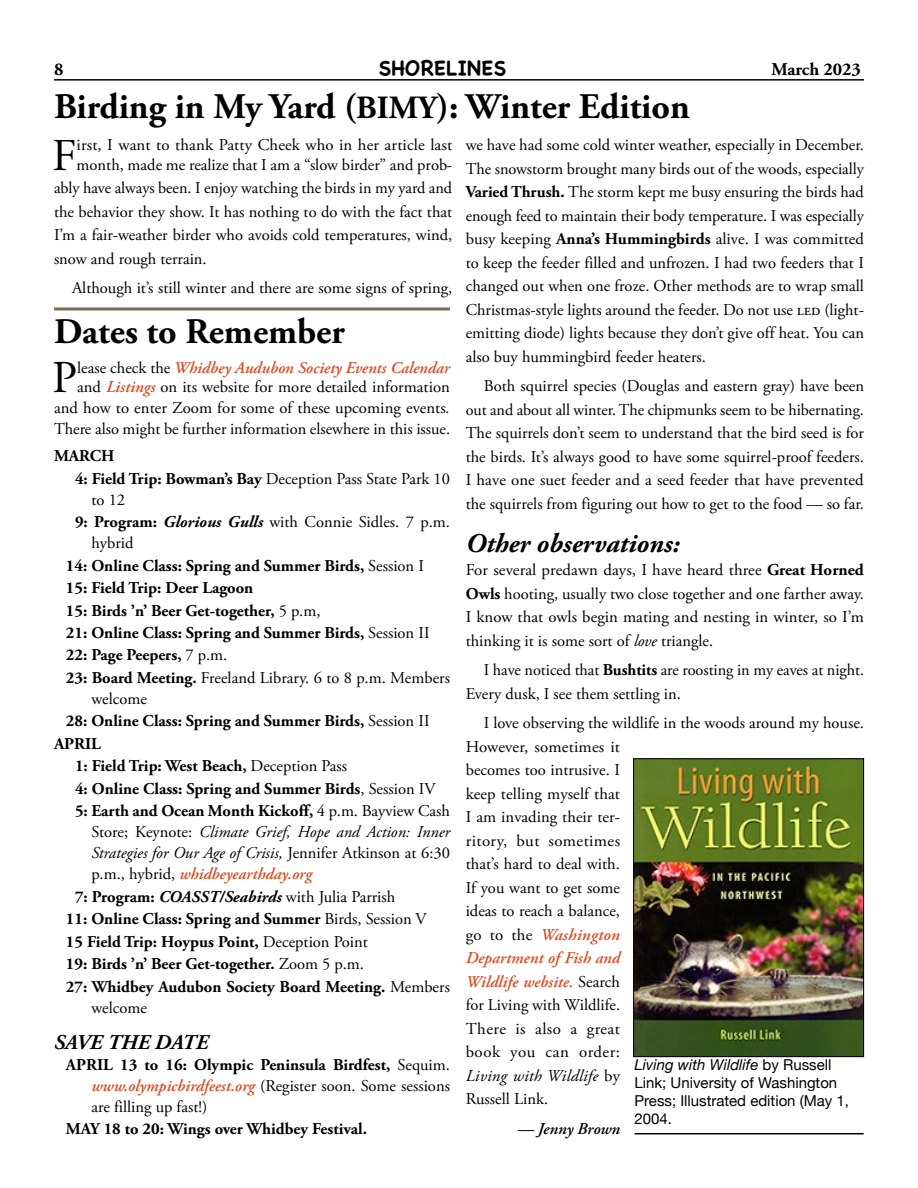
<style>
.page{position:relative;width:918px;height:1188px;background:#fff}
.page>*{position:absolute;margin:0;border:0;box-sizing:border-box;transform-origin:0 0}
.body_text_first{font:45.45px "Adobe Garamond Pro";color:#000}
.Heading{font:700 36px "Adobe Garamond Pro";color:#000}
.eHeading-lineAbove{font:700 36px "Adobe Garamond Pro";color:#000}
.Subhead{font:italic 700 27px "Adobe Garamond Pro";color:#000}
.Subhead-2{font:italic 700 21px "Adobe Garamond Pro";color:#000}
.t1{font:700 21px "Chalkboard SE";color:#000}
.t2{font:700 18px "Adobe Garamond Pro";color:#000}
.body_text{font:16.5px/23.5px "Adobe Garamond Pro";color:#000;text-align:justify}
.body_text_first-2{font:16.5px/23.5px "Adobe Garamond Pro";color:#000}
.Calendar-2_digit{font:700 16.5px/21px "Adobe Garamond Pro";color:#000}
.Calendar_single_digi{font:16.5px/21px "Adobe Garamond Pro";color:#000}
.Calendar-2_digit-2{font:16.5px/21px "Adobe Garamond Pro";color:#000}
.Calendar_single_digi-2{font:700 16.5px "Adobe Garamond Pro";color:#000}
.author{font:italic 600 16.5px "Adobe Garamond Pro";letter-spacing:-.005em;color:#000}
.t3{font:15px/18px "Helvetica Neue";color:#000}
.s1{font-family:"Adobe Garamond Pro Bold SC900";font-weight:400;font-size:32.4px}
.s2{font-weight:700}
.s3{font-style:italic}
.s4{font-weight:600;font-style:italic;color:#da4b22}
.s5{font-weight:700;font-style:italic}
.s6{font-weight:400}
</style>
<div class="page">
<hr style="left:54px;top:79px;width:810px;height:2px;background:#000">
<img style="left:635px;top:760px;width:227px;height:295px">
<div style="left:633px;top:758px;width:231px;height:299px;border:1px solid #000"></div>
<hr style="left:635px;top:1133px;width:229px;height:1px;background:#000">
<hr style="left:54px;top:308px;width:396px;height:2px;background:#7c6a55">
<p class="t2" style="left:54px;top:58px;width:11px">8</p>
<p class="t1" style="left:379px;top:55px;width:129px">SHORELINES</p>
<p class="t2" style="left:771px;top:58px;width:91px">March 2023</p>
<p class="Heading" style="left:54px;top:86px;width:637px">Birding in My Yard (<span class="s1">bimy</span>): Winter Edition</p>
<p class="body_text_first" style="left:52px;top:128px;width:26px">F</p>
<p class="body_text_first-2" style="left:77px;top:136px;width:377px;line-height:19.2px">irst, I want to thank Patty Cheek who in her article last month, made me realize that I am a “slow birder” and prob-</p>
<p class="body_text_first-2" style="left:54px;top:177px;width:400px;text-align:justify">ably have always been. I enjoy watching the birds in my yard and the behavior they show. It has nothing to do with the fact that I’m a fair-weather birder who avoids cold temperatures, wind, snow and rough terrain.</p>
<p class="body_text" style="left:72px;top:277px;width:382px">Although it’s still winter and there are some signs of spring,</p>
<p class="body_text" style="left:466px;top:134px;width:400px">we have had some cold winter weather, especially in December.<br>The snowstorm brought many birds out of the woods, especially <span class="s2">Varied Thrush.</span> The storm kept me busy ensuring the birds had enough feed to maintain their body temperature. I was especially busy keeping <span class="s2">Anna’s Hummingbirds</span> alive. I was committed to keep the feeder filled and unfrozen. I had two feeders that I changed out when one froze. Other methods are to wrap small Christmas-style lights around the feeder. Do not use led (light&shy;emitting diode) lights because they don’t give off heat. You can also buy hummingbird feeder heaters.</p>
<p class="body_text" style="left:466px;top:375px;width:400px;text-indent:18px">Both squirrel species (Douglas and eastern gray) have been out and about all winter. The chipmunks seem to be hibernating.<br>The squirrels don’t seem to understand that the bird seed is for the birds. It’s always good to have some squirrel-proof feeders.<br>I have one suet feeder and a seed feeder that have prevented the squirrels from figuring out how to get to the food — so far.</p>
<p class="Subhead" style="left:466px;top:527px;width:215px">Other observations:</p>
<p class="body_text" style="left:466px;top:559px;width:400px">For several predawn days, I have heard three <span class="s2">Great Horned Owls</span> hooting, usually two close together and one farther away.<br>I know that owls begin mating and nesting in winter, so I’m thinking it is some sort of <span class="s3">love</span> triangle.</p>
<p class="body_text" style="left:466px;top:659px;width:400px;text-indent:18px">I have noticed that <span class="s2">Bushtits</span> are roosting in my eaves at night.<br>Every dusk, I see them settling in.</p>
<p class="body_text" style="left:466px;top:712px;width:400px;text-align:left;text-indent:18px">I love observing the wildlife in the woods around my house.<br>However, sometimes it<br>becomes too intrusive. I<br>keep telling myself that<br>I am invading their ter-<br>ritory, but sometimes<br>that’s hard to deal with.<br>If you want to get some<br>ideas to reach a balance,<br>go to the <span class="s4">Washington<br>Department of Fish and<br>Wildlife website.</span> Search<br>for Living with Wildlife.<br>There is also a great<br>book you can order:<br><span class="s3">Living with Wildlife</span> by<br>Russell Link.</p>
<p class="author" style="left:517px;top:1119px;width:104px">— Jenny Brown</p>
<p class="eHeading-lineAbove" style="left:54px;top:311px;width:292px">Dates to Remember</p>
<p class="body_text_first" style="left:52px;top:350px;width:26px">P</p>
<p class="body_text_first-2" style="left:77px;top:359px;width:374px;line-height:19.2px">lease check the <span class="s4">Whidbey Audubon Society Events Calendar </span>and <span class="s4">Listings</span> on its website for more detailed information</p>
<p class="body_text_first-2" style="left:54px;top:398px;width:398px;line-height:21px">and how to enter Zoom for some of these upcoming events<span class="s3">.<br></span>There also might be further information elsewhere in this issue.</p>
<p class="Calendar_single_digi-2" style="left:54px;top:446px;width:62px">MARCH</p>
<p class="Calendar_single_digi" style="left:92px;top:468px;width:360px;text-indent:-16px"><span class="s2">4: Field Trip: Bowman’s Bay</span> Deception Pass State Park 10 to 12</p>
<p class="Calendar_single_digi" style="left:92px;top:512px;width:360px;text-indent:-16px"><span class="s2">9: Program:</span> <span class="s5">Glorious Gulls</span> with Connie Sidles. 7 p.m. hybrid</p>
<p class="Calendar-2_digit" style="left:66px;top:555px;width:360px">14: Online Class: Spring and Summer Birds, <span class="s6">Session I</span></p>
<p class="Calendar-2_digit" style="left:66px;top:578px;width:189px">15: Field Trip: Deer Lagoon</p>
<p class="Calendar-2_digit" style="left:66px;top:600px;width:256px">15: Birds ’n’ Beer Get-together, <span class="s6">5 p.m,</span></p>
<p class="Calendar-2_digit" style="left:66px;top:623px;width:365px">21: Online Class: Spring and Summer Birds, <span class="s6">Session II</span></p>
<p class="Calendar-2_digit" style="left:66px;top:645px;width:163px">22: Page Peepers, <span class="s6">7 p.m.</span></p>
<p class="Calendar-2_digit-2" style="left:92px;top:668px;width:360px;text-indent:-26px"><span class="s2">23: Board Meeting.</span> Freeland Library. 6 to 8 p.m. Members welcome</p>
<p class="Calendar-2_digit" style="left:66px;top:711px;width:365px">28: Online Class: Spring and Summer Birds, <span class="s6">Session II</span></p>
<p class="Calendar_single_digi-2" style="left:54px;top:734px;width:48px">APRIL</p>
<p class="Calendar_single_digi-2" style="left:75px;top:757px;width:274px">1: Field Trip: West Beach, <span class="s6">Deception Pass</span></p>
<p class="Calendar_single_digi-2" style="left:75px;top:779px;width:362px">4: Online Class: Spring and Summer Birds<span class="s6">, Session IV</span></p>
<p class="Calendar_single_digi" style="left:92px;top:801px;width:360px;text-align:justify;text-indent:-16px"><span class="s2">5: Earth and Ocean Month Kickoff,</span> 4 p.m. Bayview Cash Store; Keynote: <span class="s3">Climate Grief, Hope and Action: Inner Strategies for Our Age of Crisis,</span> Jennifer Atkinson at 6:30 p.m., hybrid, <span class="s4">whidbeyearthday.org</span></p>
<p class="Calendar_single_digi" style="left:75px;top:887px;width:322px"><span class="s2">7: Program:</span> <span class="s5">COASST/Seabirds</span> with Julia Parrish</p>
<p class="Calendar-2_digit" style="left:66px;top:909px;width:362px">11: Online Class: Spring and Summer <span class="s6">Birds, Session V</span></p>
<p class="Calendar-2_digit" style="left:66px;top:931px;width:303px">15 Field Trip: Hoypus Point, <span class="s6">Deception Point</span></p>
<p class="Calendar-2_digit" style="left:66px;top:954px;width:300px">19: Birds ’n’ Beer Get-together. <span class="s6">Zoom 5 p.m.</span></p>
<p class="Calendar-2_digit" style="left:92px;top:976px;width:360px;text-indent:-26px">27: Whidbey Audubon Society Board Meeting. <span class="s6">Members welcome</span></p>
<p class="Subhead-2" style="left:54px;top:1030px;width:156px">SAVE THE DATE</p>
<p class="Calendar-2_digit-2" style="left:92px;top:1054px;width:360px;text-align:justify;text-indent:-26px"><span class="s2">APRIL 13 to 16: Olympic Peninsula Birdfest,</span> Sequim. <span class="s4">www.olympicbirdfeest.org</span> (Register soon. Some sessions are filling up fast!)</p>
<p class="Calendar-2_digit" style="left:66px;top:1119px;width:303px">MAY 18 to 20: Wings over Whidbey Festival.</p>
<p class="t3" style="left:635px;top:1057px;width:216px"><span class="s3">Living with Wildlife</span> by Russell<br>Link; University of Washington<br>Press; Illustrated edition (May 1,<br>2004.</p>
</div>
